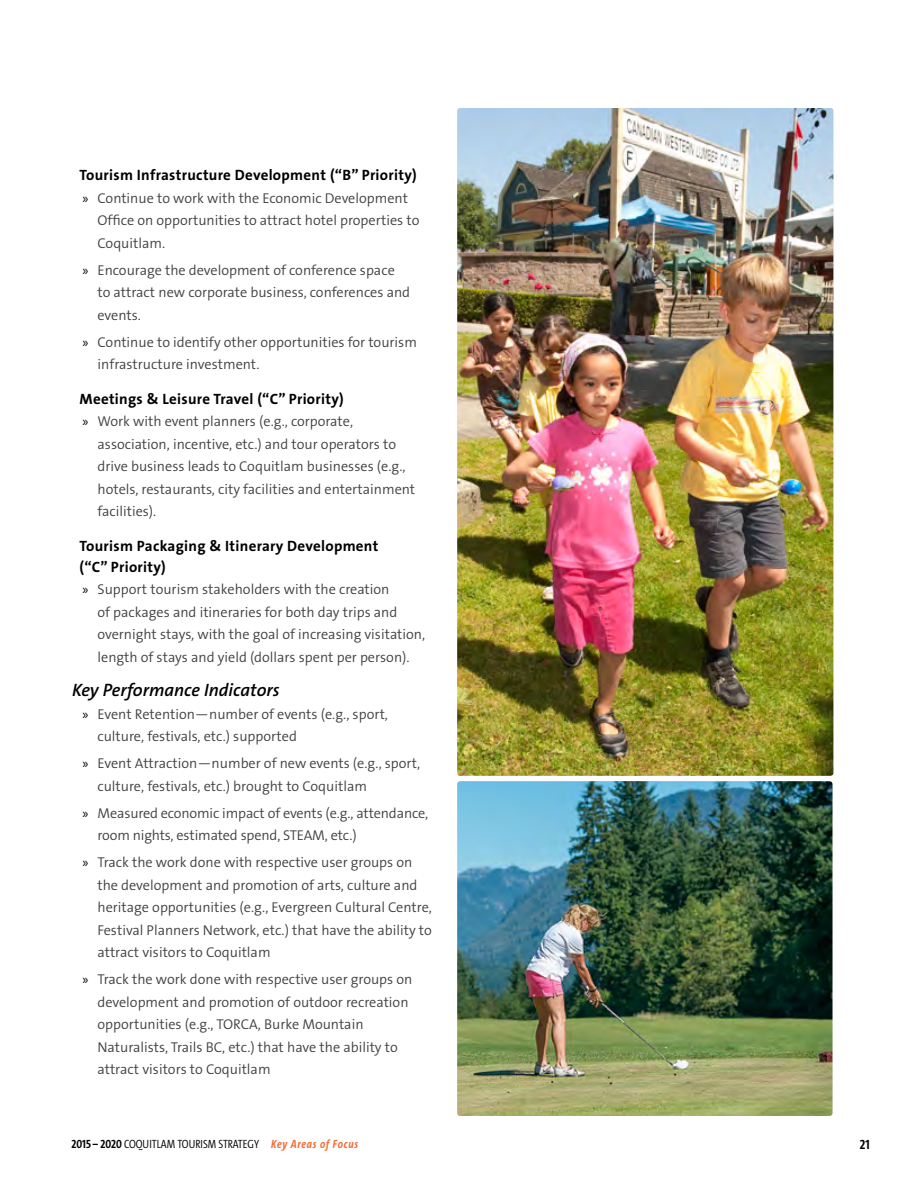
<style>
.page{position:relative;width:918px;height:1188px;background:#fff}
.page>*{position:absolute;margin:0;border:0;box-sizing:border-box;transform-origin:0 0}
.t1{font:italic 600 18px "The Sans B6";color:#000}
.t2{font:700 15px/21px "The Sans B7";letter-spacing:.02em;color:#000}
.t3{font:300 14.25px/22.5px "The Sans B4";color:#414042}
.t4{font:700 13.5px "The Sans Cd LF7";color:#000}
.t5{font:300 12px "The Sans Cd LF4";color:#000}
.s1{font-family:"Myriad Pro";font-weight:400;color:#000}
.s2{font-family:"The Sans Cd LF7";font-weight:700}
.s3{font-family:"The Sans Cd LF7 i";font-weight:700;font-style:italic;color:#f36c38}
</style>
<div class="page">
<img style="left:457px;top:108px;width:376px;height:668px">
<img style="left:457px;top:781px;width:375px;height:335px">
<p class="t2" style="left:80px;top:165px;width:339px">Tourism Infrastructure Development (“B” Priority)</p>
<p class="t3" style="left:98px;top:187px;width:323px;text-indent:-15px"><span class="s1">»</span> Continue to work with the Economic Development<br>Office on opportunities to attract hotel properties to<br>Coquitlam.</p>
<p class="t3" style="left:98px;top:259px;width:314px;text-indent:-15px"><span class="s1">»</span> Encourage the development of conference space to attract new corporate business, conferences and events.</p>
<p class="t3" style="left:98px;top:331px;width:321px;text-indent:-15px"><span class="s1">»</span> Continue to identify other opportunities for tourism infrastructure investment.</p>
<p class="t2" style="left:80px;top:389px;width:266px">Meetings &amp; Leisure Travel (“C” Priority)</p>
<p class="t3" style="left:98px;top:411px;width:319px;text-indent:-15px"><span class="s1">»</span> Work with event planners (e.g., corporate, association, incentive, etc.) and tour operators to drive business leads to Coquitlam businesses (e.g., hotels, restaurants, city facilities and entertainment facilities).</p>
<p class="t2" style="left:80px;top:536px;width:300px">Tourism Packaging &amp; Itinerary Development (“C” Priority)</p>
<p class="t3" style="left:98px;top:579px;width:329px;text-indent:-15px"><span class="s1">»</span> Support tourism stakeholders with the creation<br>of packages and itineraries for both day trips and overnight stays, with the goal of increasing visitation, length of stays and yield (dollars spent per person).</p>
<p class="t1" style="left:72px;top:681px;width:209px">Key Performance Indicators</p>
<p class="t3" style="left:98px;top:703px;width:292px;text-indent:-15px"><span class="s1">»</span> Event Retention—number of events (e.g., sport, culture, festivals, etc.) supported</p>
<p class="t3" style="left:98px;top:753px;width:324px;text-indent:-15px"><span class="s1">»</span> Event Attraction—number of new events (e.g., sport, culture, festivals, etc.) brought to Coquitlam</p>
<p class="t3" style="left:98px;top:802px;width:332px;text-indent:-15px"><span class="s1">»</span> Measured economic impact of events (e.g., attendance, room nights, estimated spend, STEAM, etc.)</p>
<p class="t3" style="left:98px;top:852px;width:336px;text-indent:-15px"><span class="s1">»</span> Track the work done with respective user groups on the development and promotion of arts, culture and heritage opportunities (e.g., Evergreen Cultural Centre, Festival Planners Network, etc.) that have the ability to attract visitors to Coquitlam</p>
<p class="t3" style="left:98px;top:969px;width:316px;text-indent:-15px"><span class="s1">»</span> Track the work done with respective user groups on development and promotion of outdoor recreation opportunities (e.g., TORCA, Burke Mountain Naturalists, Trails BC, etc.) that have the ability to attract visitors to Coquitlam</p>
<p class="t5" style="left:71px;top:1139px;width:288px"><span class="s2">2015 – 2020</span> COQUITLAM TOURISM STRATEGY <span class="s3">Key Areas of Focus</span></p>
<p class="t4" style="left:860px;top:1138px;width:11px">21</p>
</div>
